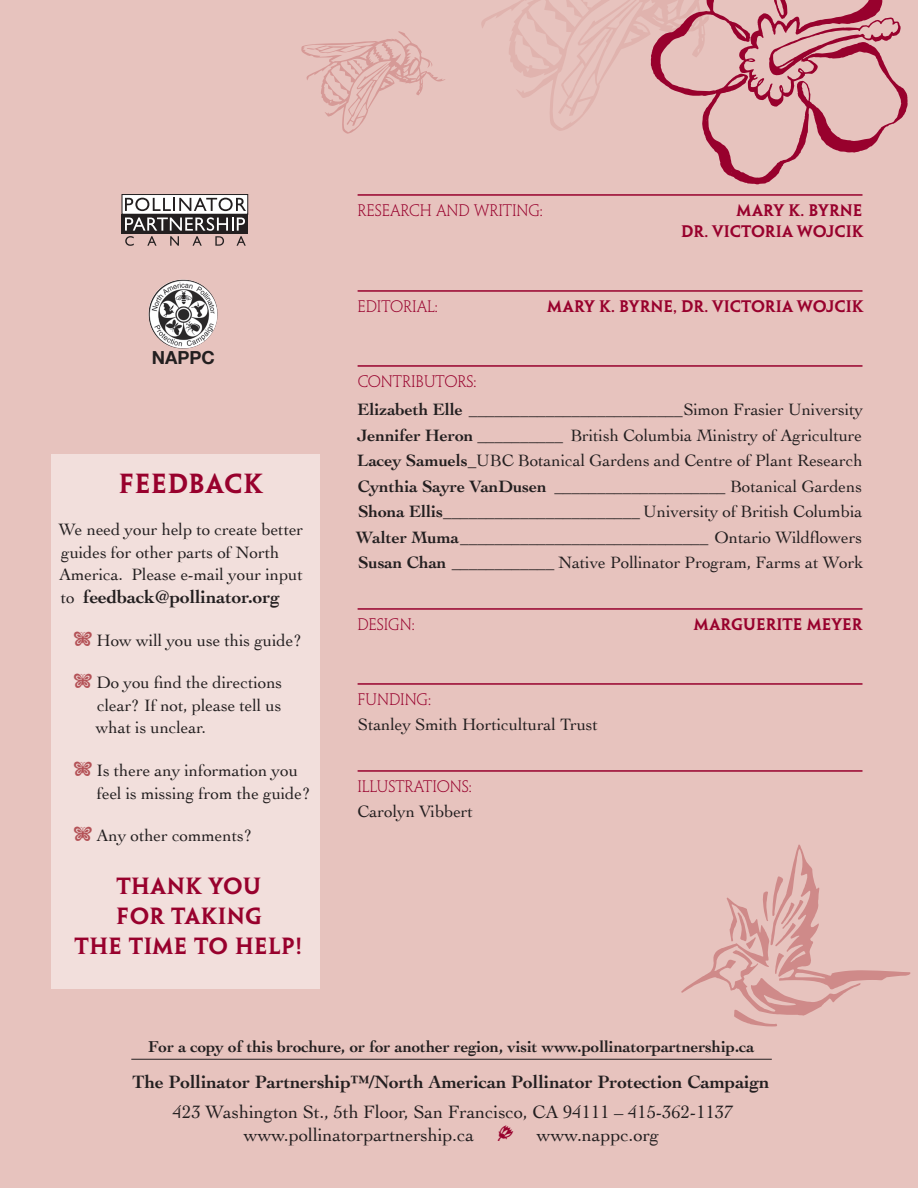
<style>
.page{position:relative;width:918px;height:1188px;background:#e7c3be}
.page>*{position:absolute;margin:0;border:0;box-sizing:border-box;transform-origin:0 0}
.t1{font:24.75px "Penumbra MM 585 1000";letter-spacing:.02em;color:#98012d}
.t2{font:21px/30px "Penumbra MM 585 1000";letter-spacing:.02em;color:#98012d;text-align:center}
.t3{font:18.75px/22.5px "Cochin";letter-spacing:-.005em;color:#231f20}
.t4{font:700 18.75px "Cochin";letter-spacing:-.005em;color:#231f20}
.t5{font:700 18px "Helvetica Neue";color:#231f20}
.t6{font:17.25px/25.5px "Cochin";letter-spacing:-.005em;color:#231f20;text-align:justify}
.t7{font:700 16.5px "Cochin";letter-spacing:-.005em;color:#231f20}
.t8{font:15px/21px "Penumbra MM 585 1000";color:#98012d;text-align:right}
.t9{font:15px "Penumbra MM 220 1000";color:#98012d}
.s1{font-weight:400;font-size:17.25px}
.s2{color:#b45257}
.s3{font-weight:700}
</style>
<div class="page">
<svg style="left:301px;top:31px;width:144px;height:103px"></svg>
<svg style="left:481px;top:0;width:170px;height:131px"></svg>
<svg style="left:651px;top:0;width:257px;height:184px"></svg>
<hr style="left:358px;top:194px;width:504px;height:2px;background:#98012d">
<hr style="left:358px;top:290px;width:504px;height:2px;background:#98012d">
<hr style="left:358px;top:365px;width:504px;height:2px;background:#98012d">
<hr style="left:358px;top:608px;width:504px;height:2px;background:#98012d">
<hr style="left:358px;top:683px;width:504px;height:2px;background:#98012d">
<hr style="left:358px;top:770px;width:504px;height:2px;background:#98012d">
<hr style="left:131px;top:1059px;width:641px;height:1px;background:#231f20">
<img style="left:148px;top:280px;width:49px;height:69px">
<div style="left:122px;top:195px;width:126px;height:19px;background:#fff"></div>
<div style="left:122px;top:194px;width:126px;height:21px;border:1px solid #231f20"></div>
<div style="left:122px;top:214px;width:126px;height:20px;background:#231f20"></div>
<svg style="left:125px;top:198px;width:121px;height:13px"></svg>
<svg style="left:125px;top:217px;width:121px;height:29px"></svg>
<div style="left:51px;top:455px;width:269px;height:534px;background:#f2dfdc"></div>
<svg style="left:681px;top:844px;width:229px;height:182px"></svg>
<p class="t9" style="left:357px;top:202px;width:187px">RESEARCH AND WRITING:</p>
<p class="t8" style="left:681px;top:200px;width:184px">MARY K . BYRNE<br>DR. VICTORIA WOJCIK</p>
<p class="t5" style="left:152px;top:343px;width:65px">NAPPC</p>
<h1 class="t1" style="left:119px;top:469px;width:146px">FEEDBACK</h1>
<p class="t6" style="left:58px;top:518px;width:246px;line-height:22.5px;text-align:left">We need your help to create better guides for other parts of North<br>America. Please e-mail your input</p>
<p class="t4" style="left:61px;top:584px;width:221px"><span class="s1">to</span> feedback@pollinator.org</p>
<p class="t6" style="left:73px;top:627px;width:230px"><span class="s2">■</span> How will you use this guide?</p>
<p class="t6" style="left:96px;top:671px;width:188px;line-height:22.5px;text-indent:-23px"><span class="s2">■</span> Do you find the directions clear? If not, please tell us what is unclear.</p>
<p class="t6" style="left:97px;top:759px;width:216px;line-height:22.5px;text-indent:-24px"><span class="s2">■</span> Is there any information you feel is missing from the guide?</p>
<p class="t6" style="left:73px;top:822px;width:181px"><span class="s2">■</span> Any other comments?</p>
<p class="t2" style="left:75px;top:871px;width:228px">THANK YOU<br>FOR TAKING<br>THE TIME TO HELP!</p>
<p class="t9" style="left:357px;top:298px;width:82px">EDITORIAL:</p>
<p class="t8" style="left:547px;top:296px;width:318px">MARY K . BYRNE, DR. VICTORIA WOJCIK</p>
<p class="t9" style="left:358px;top:373px;width:120px">CONTRIBUTORS:</p>
<p class="t6" style="left:356px;top:396px;width:509px"><span class="s3">Elizabeth Elle</span> _________________________Simon Frasier University <span class="s3">Jennifer Heron</span> __________ British Columbia Ministry of Agriculture <span class="s3">Lacey Samuels</span>_UBC Botanical Gardens and Centre of Plant Research <span class="s3">Cynthia Sayre VanDusen</span> ____________________ Botanical Gardens <span class="s3">Shona Ellis</span>_______________________ University of British Columbia <span class="s3">Walter Muma</span> _____________________________ Ontario Wildflowers <span class="s3">Susan Chan</span> ____________ Native Pollinator Program, Farms at Work</p>
<p class="t9" style="left:357px;top:616px;width:59px">DESIGN:</p>
<p class="t8" style="left:694px;top:614px;width:170px">MARGUERITE MEYER</p>
<p class="t9" style="left:357px;top:691px;width:75px">FUNDING:</p>
<p class="t6" style="left:358px;top:711px;width:242px">Stanley Smith Horticultural Trust</p>
<p class="t9" style="left:357px;top:778px;width:116px">ILLUSTRATIONS:</p>
<p class="t6" style="left:358px;top:798px;width:117px">Carolyn Vibbert</p>
<p class="t7" style="left:148px;top:1036px;width:608px">For a copy of this brochure, or for another region, visit www.pollinatorpartnership.ca</p>
<p class="t4" style="left:133px;top:1069px;width:638px">The Pollinator Partnership™/North American Pollinator Protection Campaign</p>
<p class="t3" style="left:244px;top:1100px;width:491px;text-indent:-71px">423 Washington St., 5th Floor, San Francisco, CA 94111 – 415-362-1137 www.pollinatorpartnership.ca</p>
<p class="t3" style="left:537px;top:1122px;width:124px">www.nappc.org</p>
</div>
